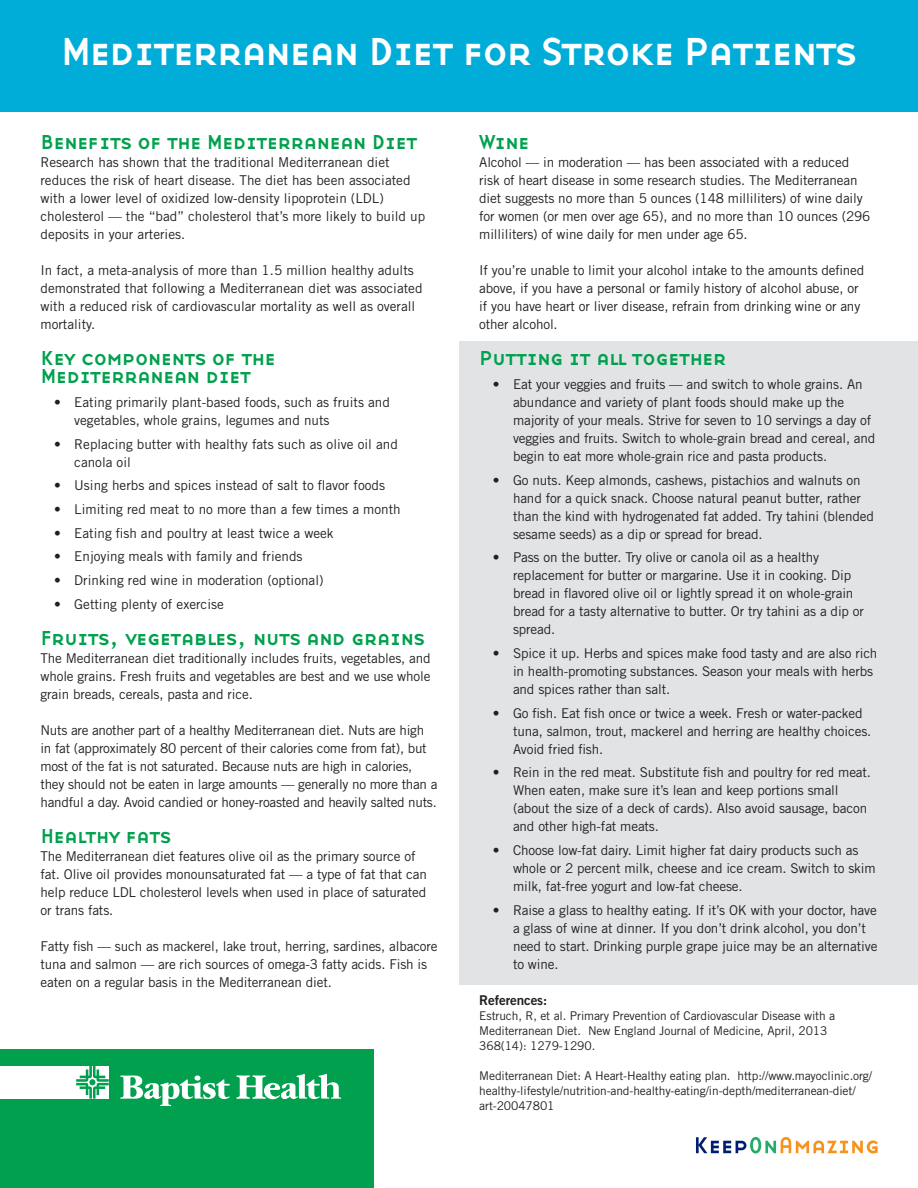
<style>
.page{position:relative;width:918px;height:1188px;background:#fff}
.page>*{position:absolute;margin:0;border:0;box-sizing:border-box;transform-origin:0 0}
.t1{font:40.5px "Base Nine Small Caps";letter-spacing:-.07em;color:#fff}
.t2{font:21px/18px "Base Nine Small Caps";letter-spacing:-.05em;color:#00a04e}
.t3{font:13.5px/18px "Trade Gothic LT Std";letter-spacing:-.01em;color:#231f20}
.t4{font:13.5px "Trade Gothic LT Std Bd 2";letter-spacing:-.01em;color:#231f20}
.t5{font:12px/15px "Trade Gothic LT Std";letter-spacing:-.01em;color:#231f20}
</style>
<div class="page">
<div style="left:459px;top:342px;width:459px;height:643px;background:#e1e3e4"></div>
<div style="left:0;top:1050px;width:374px;height:138px;background:#00a04e"></div>
<div style="left:0;top:1066px;width:109px;height:33px;background:#fff"></div>
<svg style="left:120px;top:1075px;width:110px;height:31px"></svg>
<svg style="left:76px;top:1066px;width:33px;height:33px"></svg>
<svg style="left:236px;top:1074px;width:105px;height:25px"></svg>
<svg style="left:696px;top:1137px;width:182px;height:16px"></svg>
<div style="left:0;top:0;width:918px;height:111px;background:#00add8"></div>
<p class="t1" style="left:60px;top:22px;width:799px">Mediterranean Diet for Stroke Patients</p>
<p class="t2" style="left:40px;top:133px;width:379px">Benefits of the Mediterranean Diet</p>
<p class="t3" style="left:40px;top:153px;width:386px">Research has shown that the traditional Mediterranean diet reduces the risk of heart disease. The diet has been associated with a lower level of oxidized low-density lipoprotein (LDL) cholesterol — the “bad” cholesterol that’s more likely to build up deposits in your arteries.</p>
<p class="t3" style="left:40px;top:261px;width:384px">In fact, a meta-analysis of more than 1.5 million healthy adults demonstrated that following a Mediterranean diet was associated with a reduced risk of cardiovascular mortality as well as overall mortality.</p>
<p class="t2" style="left:40px;top:349px;width:237px">Key components of the<br>Mediterranean diet</p>
<p class="t3" style="left:74px;top:393px;width:317px;text-indent:-20px">• Eating primarily plant-based foods, such as fruits and vegetables, whole grains, legumes and nuts</p>
<p class="t3" style="left:74px;top:435px;width:325px;text-indent:-20px">• Replacing butter with healthy fats such as olive oil and canola oil</p>
<p class="t3" style="left:54px;top:476px;width:333px">• Using herbs and spices instead of salt to flavor foods</p>
<p class="t3" style="left:54px;top:500px;width:348px">• Limiting red meat to no more than a few times a month</p>
<p class="t3" style="left:54px;top:524px;width:281px">• Eating fish and poultry at least twice a week</p>
<p class="t3" style="left:54px;top:547px;width:250px">• Enjoying meals with family and friends</p>
<p class="t3" style="left:54px;top:571px;width:271px">• Drinking red wine in moderation (optional)</p>
<p class="t3" style="left:54px;top:595px;width:171px">• Getting plenty of exercise</p>
<p class="t2" style="left:40px;top:628px;width:386px">Fruits, vegetables, nuts and grains</p>
<p class="t3" style="left:40px;top:649px;width:392px;text-align:justify">The Mediterranean diet traditionally includes fruits, vegetables, and whole grains. Fresh fruits and vegetables are best and we use whole grain breads, cereals, pasta and rice.</p>
<p class="t3" style="left:40px;top:721px;width:398px">Nuts are another part of a healthy Mediterranean diet. Nuts are high in fat (approximately 80 percent of their calories come from fat), but most of the fat is not saturated. Because nuts are high in calories, they should not be eaten in large amounts — generally no more than a handful a day. Avoid candied or honey-roasted and heavily salted nuts.</p>
<p class="t2" style="left:40px;top:826px;width:132px">Healthy fats</p>
<p class="t3" style="left:40px;top:847px;width:388px">The Mediterranean diet features olive oil as the primary source of fat. Olive oil provides monounsaturated fat — a type of fat that can help reduce LDL cholesterol levels when used in place of saturated or trans fats.</p>
<p class="t3" style="left:40px;top:937px;width:399px">Fatty fish — such as mackerel, lake trout, herring, sardines, albacore tuna and salmon — are rich sources of omega-3 fatty acids. Fish is eaten on a regular basis in the Mediterranean diet.</p>
<p class="t2" style="left:479px;top:133px;width:52px">Wine</p>
<p class="t3" style="left:479px;top:153px;width:393px">Alcohol — in moderation — has been associated with a reduced risk of heart disease in some research studies. The Mediterranean diet suggests no more than 5 ounces (148 milliliters) of wine daily for women (or men over age 65), and no more than 10 ounces (296 milliliters) of wine daily for men under age 65.</p>
<p class="t3" style="left:479px;top:261px;width:387px">If you’re unable to limit your alcohol intake to the amounts defined above, if you have a personal or family history of alcohol abuse, or if you have heart or liver disease, refrain from drinking wine or any other alcohol.</p>
<p class="t2" style="left:479px;top:349px;width:249px">Putting it all together</p>
<p class="t3" style="left:513px;top:375px;width:364px;text-indent:-20px">• Eat your veggies and fruits — and switch to whole grains. An abundance and variety of plant foods should make up the majority of your meals. Strive for seven to 10 servings a day of veggies and fruits. Switch to whole-grain bread and cereal, and begin to eat more whole-grain rice and pasta products.</p>
<p class="t3" style="left:513px;top:471px;width:363px;text-indent:-20px">• Go nuts. Keep almonds, cashews, pistachios and walnuts on hand for a quick snack. Choose natural peanut butter, rather than the kind with hydrogenated fat added. Try tahini (blended sesame seeds) as a dip or spread for bread.</p>
<p class="t3" style="left:513px;top:548px;width:353px;text-indent:-20px">• Pass on the butter. Try olive or canola oil as a healthy replacement for butter or margarine. Use it in cooking. Dip bread in flavored olive oil or lightly spread it on whole-grain bread for a tasty alternative to butter. Or try tahini as a dip or spread.</p>
<p class="t3" style="left:513px;top:644px;width:366px;text-indent:-20px">• Spice it up. Herbs and spices make food tasty and are also rich in health-promoting substances. Season your meals with herbs and spices rather than salt.</p>
<p class="t3" style="left:513px;top:704px;width:360px;text-indent:-20px">• Go fish. Eat fish once or twice a week. Fresh or water-packed tuna, salmon, trout, mackerel and herring are healthy choices.<br>Avoid fried fish.</p>
<p class="t3" style="left:513px;top:763px;width:360px;text-indent:-20px">• Rein in the red meat. Substitute fish and poultry for red meat.<br>When eaten, make sure it’s lean and keep portions small (about the size of a deck of cards). Also avoid sausage, bacon and other high-fat meats.</p>
<p class="t3" style="left:513px;top:841px;width:364px;text-indent:-20px">• Choose low-fat dairy. Limit higher fat dairy products such as whole or 2 percent milk, cheese and ice cream. Switch to skim milk, fat-free yogurt and low-fat cheese.</p>
<p class="t3" style="left:513px;top:901px;width:366px;text-indent:-20px">• Raise a glass to healthy eating. If it’s OK with your doctor, have a glass of wine at dinner. If you don’t drink alcohol, you don’t need to start. Drinking purple grape juice may be an alternative to wine.</p>
<p class="t4" style="left:479px;top:992px;width:70px">References:</p>
<p class="t5" style="left:479px;top:1008px;width:357px">Estruch, R, et al. Primary Prevention of Cardiovascular Disease with a<br>Mediterranean Diet. New England Journal of Medicine, April, 2013<br>368(14): 1279-1290.</p>
<p class="t5" style="left:479px;top:1068px;width:394px">Mediterranean Diet: A Heart-Healthy eating plan. http://www.mayoclinic.org/ healthy-lifestyle/nutrition-and-healthy-eating/in-depth/mediterranean-diet/ art-20047801</p>
</div>
